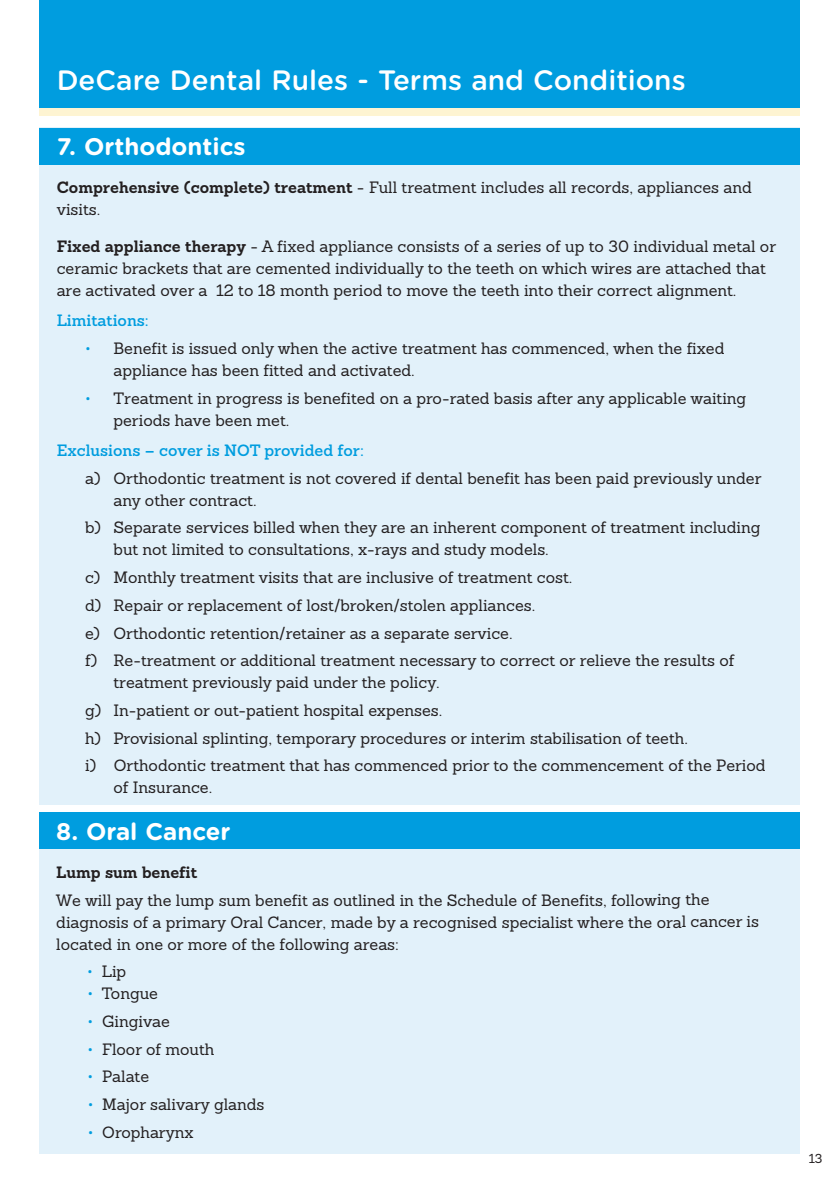
<style>
.page{position:relative;width:840px;height:1191px;background:#fff}
.page>*{position:absolute;margin:0;border:0;box-sizing:border-box;transform-origin:0 0}
.t1{font:500 28px "Gotham Rounded";color:#fff}
.t2{font:700 24px "Gotham Rounded";color:#fff}
.t3{font:16px/22px "Sanchez Slab";color:#231f20}
.t4{font:600 16px "Sanchez";color:#009ddf}
.t5{font:700 16px "Sanchez";color:#231f20}
.t6{font:12.6px "Sanchez Slab";color:#231f20}
.s1{font-family:"Sanchez";font-weight:700}
.s2{color:#009ddf}
</style>
<div class="page">
<div style="left:40px;top:128px;width:759px;height:676px;background:#e2f1fa"></div>
<div style="left:40px;top:128px;width:759px;height:36px;background:#009ddf"></div>
<div style="left:40px;top:812px;width:759px;height:341px;background:#e2f1fa"></div>
<div style="left:40px;top:812px;width:759px;height:37px;background:#009ddf"></div>
<div style="left:40px;top:0;width:759px;height:111px;background:#009ddf"></div>
<div style="left:40px;top:108px;width:759px;height:8px;background:#fef4d2"></div>
<h1 class="t1" style="left:57px;top:71px;width:630px">DeCare Dental Rules - Terms and Conditions</h1>
<h2 class="t2" style="left:57px;top:138px;width:190px">7. Orthodontics</h2>
<p class="t3" style="left:57px;top:178px;width:696px"><span class="s1">Comprehensive (complete) treatment</span> - Full treatment includes all records, appliances and visits.</p>
<p class="t3" style="left:57px;top:237px;width:720px"><span class="s1">Fixed appliance therapy</span> - A fixed appliance consists of a series of up to 30 individual metal or ceramic brackets that are cemented individually to the teeth on which wires are attached that are activated over a 12 to 18 month period to move the teeth into their correct alignment.</p>
<p class="t4" style="left:57px;top:315px;width:93px">Limitations:</p>
<p class="t3" style="left:113px;top:339px;width:612px;text-indent:-28px"><span class="s2">•</span> Benefit is issued only when the active treatment has commenced, when the fixed appliance has been fitted and activated.</p>
<p class="t3" style="left:113px;top:388px;width:634px;text-indent:-28px"><span class="s2">•</span> Treatment in progress is benefited on a pro-rated basis after any applicable waiting periods have been met.</p>
<p class="t4" style="left:57px;top:444px;width:308px">Exclusions – cover is NOT provided for:</p>
<p class="t3" style="left:113px;top:469px;width:649px;text-indent:-28px">a) Orthodontic treatment is not covered if dental benefit has been paid previously under any other contract.</p>
<p class="t3" style="left:113px;top:518px;width:648px;text-indent:-28px">b) Separate services billed when they are an inherent component of treatment including but not limited to consultations, x-rays and study models.</p>
<p class="t3" style="left:85px;top:565px;width:650px;line-height:27.6px">c) Monthly treatment visits that are inclusive of treatment cost.<br>d) Repair or replacement of lost/broken/stolen appliances.<br>e) Orthodontic retention/retainer as a separate service.<br>f) Re-treatment or additional treatment necessary to correct or relieve the results of</p>
<p class="t3" style="left:85px;top:670px;width:681px;line-height:27.6px;text-indent:28px">treatment previously paid under the policy.<br>g) In-patient or out-patient hospital expenses.<br>h) Provisional splinting, temporary procedures or interim stabilisation of teeth.<br>i) Orthodontic treatment that has commenced prior to the commencement of the Period</p>
<p class="t3" style="left:113px;top:778px;width:100px">of Insurance.</p>
<h2 class="t2" style="left:56px;top:823px;width:176px">8. Oral Cancer</h2>
<p class="t5" style="left:56px;top:866px;width:142px">Lump sum benefit</p>
<p class="t3" style="left:56px;top:890px;width:703px">We will pay the lump sum benefit as outlined in the Schedule of Benefits, following the diagnosis of a primary Oral Cancer, made by a recognised specialist where the oral cancer is located in one or more of the following areas:</p>
<p class="t3" style="left:87px;top:962px;width:41px"><span class="s2">•</span> Lip</p>
<p class="t3" style="left:88px;top:984px;width:72px"><span class="s2">•</span> Tongue</p>
<p class="t3" style="left:88px;top:1012px;width:84px"><span class="s2">•</span> Gingivae</p>
<p class="t3" style="left:88px;top:1039px;width:128px"><span class="s2">•</span> Floor of mouth</p>
<p class="t3" style="left:88px;top:1067px;width:63px"><span class="s2">•</span> Palate</p>
<p class="t3" style="left:88px;top:1095px;width:178px"><span class="s2">•</span> Major salivary glands</p>
<p class="t3" style="left:88px;top:1122px;width:107px"><span class="s2">•</span> Oropharynx</p>
<p class="t6" style="left:808px;top:1153px;width:15px">13</p>
</div>
